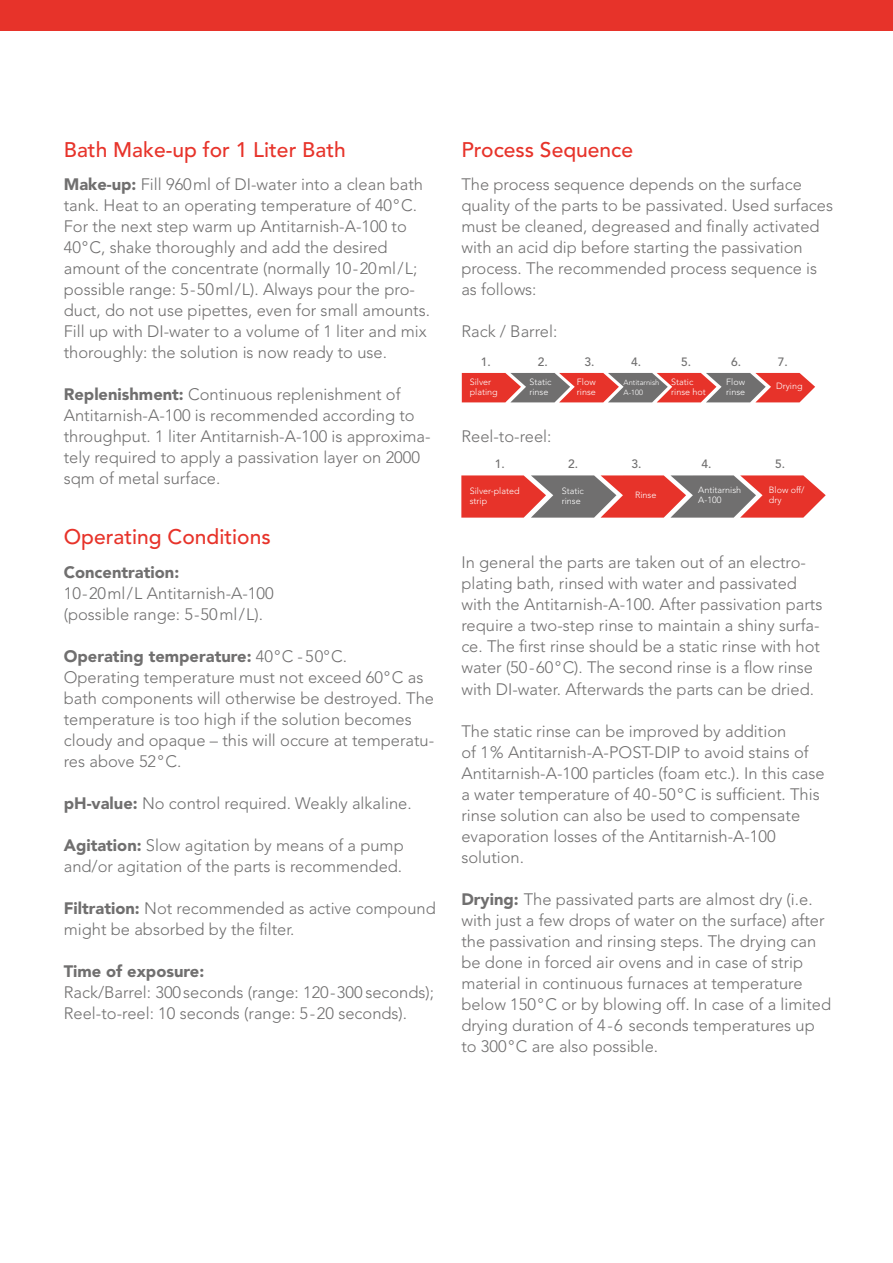
<style>
.page{position:relative;width:893px;height:1263px;background:#fff}
.page>*{position:absolute;margin:0;border:0;box-sizing:border-box;transform-origin:0 0}
.t1{font:500 21px "Avenir";color:#e7332a}
.t2{font:300 16.5px/21px "Avenir";color:#706f6f}
.t3{font:900 16.5px "Avenir";color:#706f6f}
.t4{font:500 12px "Avenir";color:#706f6f}
.t5{font:300 9px/10.5px "Avenir";color:#fff}
.t6{font:300 7.5px/10.5px "Avenir";color:#fff}
.s1{font-weight:900}
</style>
<div class="page">
<div style="left:0;top:0;width:893px;height:31px;background:#e7332a"></div>
<svg style="left:461px;top:475px;width:365px;height:43px;background:#c1605b"></svg>
<svg style="left:462px;top:373px;width:353px;height:29px;background:#bc5e5a"></svg>
<p class="t1" style="left:64px;top:137px;width:284px">Bath Make-up for 1 Liter Bath</p>
<p class="t2" style="left:64px;top:174px;width:368px"><span class="s1">Make-up:</span> Fill 960ml of DI-water into a clean bath tank. Heat to an operating temperature of 40°C.<br>For the next step warm up Antitarnish-A-100 to 40°C, shake thoroughly and add the desired amount of the concentrate (normally 10-20ml/L; possible range: 5-50ml/L). Always pour the pro&shy;duct, do not use pipettes, even for small amounts.<br>Fill up with DI-water to a volume of 1 liter and mix thoroughly: the solution is now ready to use.</p>
<p class="t2" style="left:64px;top:384px;width:368px"><span class="s1">Replenishment:</span> Continuous replenishment of Antitarnish-A-100 is recommended according to throughput. 1 liter Antitarnish-A-100 is approxima&shy;tely required to apply a passivation layer on 2000 sqm of metal surface.</p>
<p class="t1" style="left:64px;top:524px;width:208px">Operating Conditions</p>
<p class="t3" style="left:64px;top:562px;width:117px">Concentration:</p>
<p class="t2" style="left:64px;top:582px;width:211px">10-20ml/L Antitarnish-A-100 (possible range: 5-50ml/L).</p>
<p class="t2" style="left:64px;top:645px;width:372px"><span class="s1">Operating temperature:</span> 40°C -50°C.<br>Operating temperature must not exceed 60°C as bath components will otherwise be destroyed. The temperature is too high if the solution becomes cloudy and opaque – this will occure at temperatu&shy;res above 52°C.</p>
<p class="t2" style="left:64px;top:792px;width:349px"><span class="s1">pH-value:</span> No control required. Weakly alkaline.</p>
<p class="t2" style="left:64px;top:834px;width:341px"><span class="s1">Agitation:</span> Slow agitation by means of a pump and/or agitation of the parts is recommended.</p>
<p class="t2" style="left:64px;top:897px;width:374px"><span class="s1">Filtration:</span> Not recommended as active compound might be absorbed by the filter.</p>
<p class="t3" style="left:64px;top:961px;width:142px">Time of exposure:</p>
<p class="t2" style="left:64px;top:981px;width:372px">Rack/Barrel: 300 seconds (range: 120-300 seconds);<br>Reel-to-reel: 10 seconds (range: 5-20 seconds).</p>
<p class="t1" style="left:461px;top:137px;width:173px">Process Sequence</p>
<p class="t2" style="left:461px;top:174px;width:373px">The process sequence depends on the surface quality of the parts to be passivated. Used surfaces must be cleaned, degreased and finally activated with an acid dip before starting the passivation process. The recommended process sequence is as follows:</p>
<p class="t2" style="left:461px;top:321px;width:97px">Rack / Barrel:</p>
<p class="t4" style="left:481px;top:354px;width:12px">1.</p>
<p class="t4" style="left:538px;top:354px;width:12px">2.</p>
<p class="t4" style="left:584px;top:354px;width:12px">3.</p>
<p class="t4" style="left:631px;top:354px;width:12px">4.</p>
<p class="t4" style="left:681px;top:354px;width:12px">5.</p>
<p class="t4" style="left:731px;top:354px;width:12px">6.</p>
<p class="t4" style="left:778px;top:354px;width:12px">7.</p>
<p class="t5" style="left:470px;top:376px;width:29px">Silver plating</p>
<p class="t5" style="left:529px;top:376px;width:24px">Static rinse</p>
<p class="t5" style="left:671px;top:376px;width:36px">Static rinse hot</p>
<p class="t5" style="left:577px;top:376px;width:20px">Flow rinse</p>
<p class="t5" style="left:726px;top:376px;width:20px">Flow rinse</p>
<p class="t5" style="left:776px;top:381px;width:28px">Drying</p>
<p class="t6" style="left:624px;top:377px;width:37px">Antitarnish<br>A-100</p>
<p class="t2" style="left:461px;top:426px;width:92px">Reel-to-reel:</p>
<p class="t4" style="left:495px;top:457px;width:12px">1.</p>
<p class="t4" style="left:568px;top:457px;width:12px">2.</p>
<p class="t4" style="left:632px;top:457px;width:12px">3.</p>
<p class="t4" style="left:702px;top:457px;width:12px">4.</p>
<p class="t4" style="left:775px;top:457px;width:12px">5.</p>
<p class="t5" style="left:470px;top:486px;width:51px">Silver-plated strip</p>
<p class="t5" style="left:562px;top:486px;width:24px">Static rinse</p>
<p class="t5" style="left:635px;top:490px;width:23px">Rinse</p>
<p class="t5" style="left:698px;top:484px;width:44px">Antitarnish<br>A-100</p>
<p class="t5" style="left:769px;top:484px;width:37px">Blow off/ dry</p>
<p class="t2" style="left:461px;top:552px;width:362px">In general the parts are taken out of an electro&shy;plating bath, rinsed with water and passivated with the Antitarnish-A-100. After passivation parts require a two-step rinse to maintain a shiny surfa&shy;ce. The first rinse should be a static rinse with hot water (50-60°C). The second rinse is a flow rinse with DI-water. Afterwards the parts can be dried.</p>
<p class="t2" style="left:461px;top:720px;width:365px">The static rinse can be improved by addition<br>of 1% Antitarnish-A-POST-DIP to avoid stains of Antitarnish-A-100 particles (foam etc.). In this case a water temperature of 40-50°C is sufficient. This rinse solution can also be used to compensate evaporation losses of the Antitarnish-A-100 solution.</p>
<p class="t2" style="left:461px;top:888px;width:371px"><span class="s1">Drying:</span> The passivated parts are almost dry (i.e. with just a few drops of water on the surface) after the passivation and rinsing steps. The drying can be done in forced air ovens and in case of strip material in continuous furnaces at temperature below 150°C or by blowing off. In case of a limited drying duration of 4-6 seconds temperatures up to 300°C are also possible.</p>
</div>
